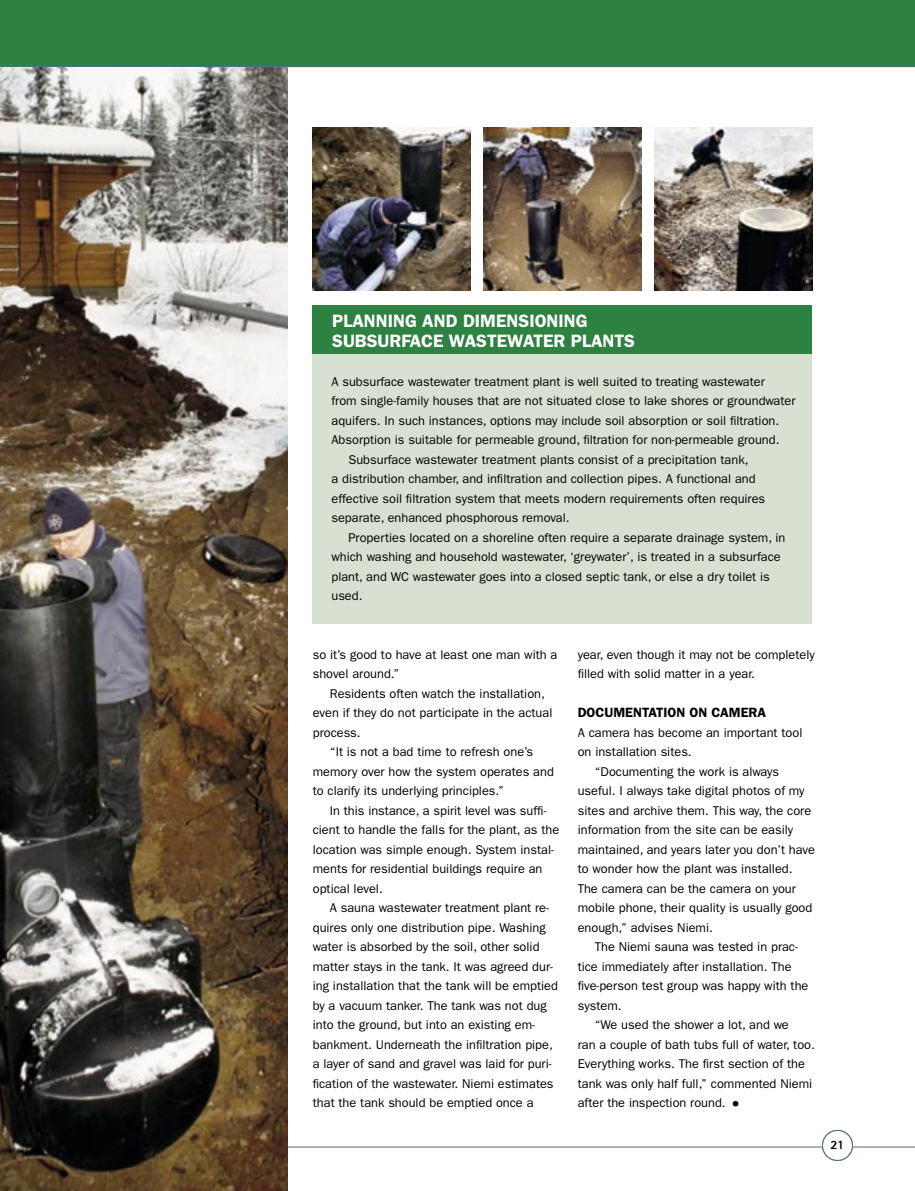
<style>
.page{position:relative;width:915px;height:1191px;background:#fff}
.page>*{position:absolute;margin:0;border:0;box-sizing:border-box;transform-origin:0 0}
.t1{font:33px "Franklin Gothic";color:#000}
.t2{font:600 18px/19.5px "Franklin Gothic";color:#fff}
.t3{font:600 13.5px "Franklin Gothic";color:#000}
.t4{font:12.75px/19.5px "Franklin Gothic";color:#000}
.t5{font:800 12.75px "Rotis Sans Serif";color:#000}
</style>
<div class="page">
<div style="left:0;top:0;width:914px;height:67px;background:#2e8241"></div>
<hr style="left:0;top:66px;width:914px;height:1px;background:#566b87">
<hr style="left:0;top:1146px;width:914px;height:1px;background:#566b87">
<div style="left:313px;top:322px;width:498px;height:302px;background:#d7e0d1"></div>
<div style="left:822px;top:1130px;width:30px;height:30px;background:#fff;border-radius:50%"></div>
<div style="left:821px;top:1130px;width:31px;height:30px;border:1px solid #566b87;border-radius:50%"></div>
<img style="left:0;top:67px;width:287px;height:1124px">
<div style="left:313px;top:305px;width:498px;height:49px;background:#2e8241"></div>
<img style="left:313px;top:128px;width:157px;height:163px">
<img style="left:483px;top:128px;width:158px;height:163px">
<img style="left:654px;top:128px;width:157px;height:163px">
<h2 class="t2" style="left:332px;top:311px;width:304px">PLANNING AND DIMENSIONING<br>SUBSURFACE WASTEWATER PLANTS</h2>
<p class="t4" style="left:331px;top:372px;width:434px">A subsurface wastewater treatment plant is well suited to treating wastewater</p>
<p class="t4" style="left:331px;top:391px;width:465px">from single-family houses that are not situated close to lake shores or groundwater</p>
<p class="t4" style="left:331px;top:411px;width:449px">aquifers. In such instances, options may include soil absorption or soil filtration.</p>
<p class="t4" style="left:331px;top:430px;width:449px">Absorption is suitable for permeable ground, filtration for non-permeable ground.</p>
<p class="t4" style="left:348px;top:450px;width:401px">Subsurface wastewater treatment plants consist of a precipitation tank,</p>
<p class="t4" style="left:331px;top:469px;width:425px">a distribution chamber, and infiltration and collection pipes. A functional and</p>
<p class="t4" style="left:331px;top:489px;width:435px">effective soil filtration system that meets modern requirements often requires</p>
<p class="t4" style="left:331px;top:508px;width:240px">separate, enhanced phosphorous removal.</p>
<p class="t4" style="left:348px;top:528px;width:438px">Properties located on a shoreline often require a separate drainage system, in</p>
<p class="t4" style="left:331px;top:547px;width:450px">which washing and household wastewater, ‘greywater’, is treated in a subsurface</p>
<p class="t4" style="left:331px;top:567px;width:440px">plant, and WC wastewater goes into a closed septic tank, or else a dry toilet is</p>
<p class="t4" style="left:331px;top:586px;width:33px">used.</p>
<p class="t4" style="left:313px;top:645px;width:246px">so it’s good to have at least one man with a shovel around.”</p>
<p class="t4" style="left:330px;top:684px;width:216px">Residents often watch the installation,</p>
<p class="t4" style="left:313px;top:703px;width:241px">even if they do not participate in the actual</p>
<p class="t4" style="left:313px;top:723px;width:49px">process.</p>
<p class="t4" style="left:330px;top:742px;width:205px">“It is not a bad time to refresh one’s</p>
<p class="t4" style="left:313px;top:762px;width:242px">memory over how the system operates and</p>
<p class="t4" style="left:313px;top:781px;width:192px">to clarify its underlying principles.”</p>
<p class="t4" style="left:330px;top:801px;width:218px">In this instance, a spirit level was suffi-</p>
<p class="t4" style="left:313px;top:820px;width:248px">cient to handle the falls for the plant, as the</p>
<p class="t4" style="left:313px;top:840px;width:242px">location was simple enough. System instal-</p>
<p class="t4" style="left:313px;top:859px;width:231px">ments for residential buildings require an</p>
<p class="t4" style="left:313px;top:879px;width:71px">optical level.</p>
<p class="t4" style="left:330px;top:898px;width:220px">A sauna wastewater treatment plant re-</p>
<p class="t4" style="left:313px;top:918px;width:234px">quires only one distribution pipe. Washing</p>
<p class="t4" style="left:313px;top:937px;width:228px">water is absorbed by the soil, other solid</p>
<p class="t4" style="left:313px;top:957px;width:241px">matter stays in the tank. It was agreed dur-</p>
<p class="t4" style="left:313px;top:976px;width:247px">ing installation that the tank will be emptied</p>
<p class="t4" style="left:313px;top:996px;width:235px">by a vacuum tanker. The tank was not dug</p>
<p class="t4" style="left:313px;top:1015px;width:223px">into the ground, but into an existing em-</p>
<p class="t4" style="left:313px;top:1035px;width:241px">bankment. Underneath the infiltration pipe,</p>
<p class="t4" style="left:313px;top:1054px;width:240px">a layer of sand and gravel was laid for puri-</p>
<p class="t4" style="left:313px;top:1074px;width:242px">fication of the wastewater. Niemi estimates</p>
<p class="t4" style="left:313px;top:1093px;width:222px">that the tank should be emptied once a</p>
<p class="t4" style="left:577px;top:645px;width:238px">year, even though it may not be completely filled with solid matter in a year.</p>
<p class="t3" style="left:577px;top:704px;width:190px">DOCUMENTATION ON CAMERA</p>
<p class="t4" style="left:577px;top:723px;width:226px">A camera has become an important tool</p>
<p class="t4" style="left:577px;top:742px;width:115px">on installation sites.</p>
<p class="t4" style="left:594px;top:762px;width:186px">“Documenting the work is always</p>
<p class="t4" style="left:577px;top:781px;width:228px">useful. I always take digital photos of my</p>
<p class="t4" style="left:577px;top:801px;width:235px">sites and archive them. This way, the core</p>
<p class="t4" style="left:577px;top:820px;width:217px">information from the site can be easily</p>
<p class="t4" style="left:577px;top:840px;width:239px">maintained, and years later you don’t have</p>
<p class="t4" style="left:577px;top:859px;width:216px">to wonder how the plant was installed.</p>
<p class="t4" style="left:577px;top:879px;width:220px">The camera can be the camera on your</p>
<p class="t4" style="left:577px;top:898px;width:236px">mobile phone, their quality is usually good</p>
<p class="t4" style="left:577px;top:918px;width:137px">enough,” advises Niemi.</p>
<p class="t4" style="left:594px;top:937px;width:204px">The Niemi sauna was tested in prac-</p>
<p class="t4" style="left:577px;top:957px;width:215px">tice immediately after installation. The</p>
<p class="t4" style="left:577px;top:976px;width:232px">five-person test group was happy with the</p>
<p class="t4" style="left:577px;top:996px;width:45px">system.</p>
<p class="t4" style="left:594px;top:1015px;width:195px">“We used the shower a lot, and we</p>
<p class="t4" style="left:577px;top:1035px;width:239px">ran a couple of bath tubs full of water, too.</p>
<p class="t4" style="left:577px;top:1054px;width:229px">Everything works. The first section of the</p>
<p class="t4" style="left:577px;top:1074px;width:236px">tank was only half full,” commented Niemi</p>
<p class="t4" style="left:577px;top:1093px;width:149px">after the inspection round.</p>
<h1 class="t1" style="left:725px;top:1084px;width:21px">•</h1>
<p class="t5" style="left:830px;top:1136px;width:15px">21</p>
</div>
